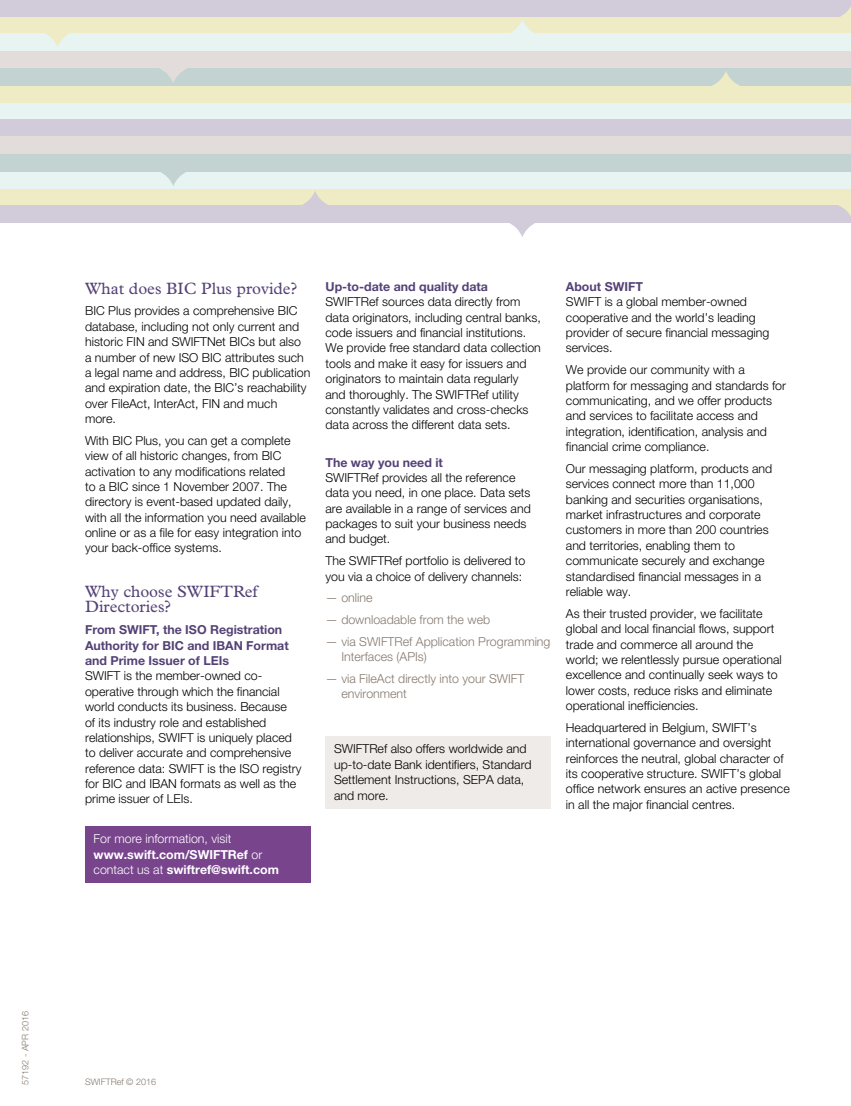
<style>
.page{position:relative;width:851px;height:1106px;background:#fff}
.page>*{position:absolute;margin:0;border:0;box-sizing:border-box;transform-origin:0 0}
._07__Key_benefits_ti{font:16.5px/15.8px "Plantin Std";color:#544276}
._09__Main_body_text{font:300 12.3px/15.3px "Helvetica Neue LT Std";color:#000}
._08__Level_1_heading{font:700 12.3px/15.3px "Helvetica Neue LT Std";color:#544276}
._09__Main_body_text-2{font:300 12.3px/15.3px "Helvetica Neue LT Std";color:#85796f}
._09__Main_body_text-3{font:700 12.3px/15.3px "Helvetica Neue LT Std";color:#fff}
._11__Copyright_main{font:300 9px "Helvetica Neue LT Std";color:#85796f}
.s1{font-weight:300}
</style>
<div class="page">
<div style="left:0;top:171px;width:850px;height:18px;background:#e7f4f2"></div>
<div style="left:0;top:189px;width:850px;height:16px;background:#eeebc5"></div>
<div style="left:0;top:103px;width:850px;height:17px;background:#e7f4f2"></div>
<div style="left:0;top:205px;width:850px;height:17px;background:#d1cbda"></div>
<div style="left:0;top:120px;width:850px;height:17px;background:#d1cbda"></div>
<div style="left:0;top:137px;width:850px;height:17px;background:#e2ddda"></div>
<div style="left:0;top:154px;width:850px;height:17px;background:#c3d3d1"></div>
<svg style="left:508px;top:208px;width:28px;height:29px"></svg>
<svg style="left:301px;top:190px;width:28px;height:30px"></svg>
<svg style="left:159px;top:157px;width:28px;height:29px"></svg>
<svg style="left:839px;top:205px;width:11px;height:10px"></svg>
<div style="left:0;top:86px;width:850px;height:17px;background:#eeebc5"></div>
<div style="left:0;top:0;width:850px;height:17px;background:#d1cbda"></div>
<div style="left:0;top:17px;width:850px;height:17px;background:#eeebc5"></div>
<div style="left:0;top:34px;width:850px;height:17px;background:#e7f4f2"></div>
<div style="left:0;top:51px;width:850px;height:17px;background:#e2ddda"></div>
<div style="left:0;top:68px;width:850px;height:18px;background:#c3d3d1"></div>
<svg style="left:159px;top:53px;width:28px;height:30px"></svg>
<svg style="left:508px;top:19px;width:28px;height:30px"></svg>
<svg style="left:711px;top:71px;width:29px;height:30px"></svg>
<svg style="left:43px;top:17px;width:29px;height:30px"></svg>
<svg style="left:840px;top:8px;width:10px;height:9px"></svg>
<div style="left:325px;top:736px;width:226px;height:72px;background:#eeebe8"></div>
<div style="left:85px;top:826px;width:225px;height:56px;background:#78448c"></div>
<p class="_11__Copyright_main" style="left:20px;top:1084px;width:75px;rotate:-90deg">57192 - APR 2016</p>
<p class="_07__Key_benefits_ti" style="left:85px;top:280px;width:213px">What does BIC Plus provide?</p>
<p class="_09__Main_body_text" style="left:85px;top:303px;width:227px">BIC Plus provides a comprehensive BIC database, including not only current and historic FIN and SWIFTNet BICs but also a number of new ISO BIC attributes such a legal name and address, BIC publication and expiration date, the BIC’s reachability over FileAct, InterAct, FIN and much more.</p>
<p class="_09__Main_body_text" style="left:85px;top:432px;width:222px">With BIC Plus, you can get a complete view of all historic changes, from BIC activation to any modifications related<br>to a BIC since 1 November 2007. The directory is event-based updated daily, with all the information you need available online or as a file for easy integration into your back-office systems.</p>
<p class="_07__Key_benefits_ti" style="left:85px;top:583px;width:174px">Why choose SWIFTRef<br>Directories?</p>
<p class="_08__Level_1_heading" style="left:85px;top:622px;width:205px">From SWIFT, the ISO Registration<br>Authority for BIC and IBAN Format and Prime Issuer of LEIs</p>
<p class="_09__Main_body_text" style="left:85px;top:668px;width:218px">SWIFT is the member-owned co&shy;operative through which the financial world conducts its business. Because<br>of its industry role and established relationships, SWIFT is uniquely placed to deliver accurate and comprehensive reference data: SWIFT is the ISO registry for BIC and IBAN formats as well as the prime issuer of LEIs.</p>
<p class="_09__Main_body_text-3" style="left:94px;top:831px;width:187px"><span class="s1">For more information, visit </span>www.swift.com/SWIFTRef <span class="s1">or contact us at</span> swiftref@swift.com</p>
<p class="_08__Level_1_heading" style="left:325px;top:279px;width:164px">Up-to-date and quality data</p>
<p class="_09__Main_body_text" style="left:325px;top:294px;width:217px">SWIFTRef sources data directly from data originators, including central banks, code issuers and financial institutions.<br>We provide free standard data collection tools and make it easy for issuers and originators to maintain data regularly and thoroughly. The SWIFTRef utility constantly validates and cross-checks data across the different data sets.</p>
<p class="_08__Level_1_heading" style="left:325px;top:454px;width:119px">The way you need it</p>
<p class="_09__Main_body_text" style="left:325px;top:469px;width:207px">SWIFTRef provides all the reference data you need, in one place. Data sets are available in a range of services and packages to suit your business needs and budget.</p>
<p class="_09__Main_body_text" style="left:325px;top:553px;width:201px">The SWIFTRef portfolio is delivered to you via a choice of delivery channels:</p>
<p class="_09__Main_body_text-2" style="left:325px;top:590px;width:48px">— online</p>
<p class="_09__Main_body_text-2" style="left:325px;top:612px;width:166px">— downloadable from the web</p>
<p class="_09__Main_body_text-2" style="left:341px;top:633px;width:211px;text-indent:-16px">— via SWIFTRef Application Programming<br>Interfaces (APIs)</p>
<p class="_09__Main_body_text-2" style="left:341px;top:670px;width:184px;text-indent:-16px">— via FileAct directly into your SWIFT environment</p>
<p class="_09__Main_body_text" style="left:334px;top:741px;width:199px">SWIFTRef also offers worldwide and up-to-date Bank identifiers, Standard<br>Settlement Instructions, SEPA data, and more.</p>
<p class="_08__Level_1_heading" style="left:566px;top:279px;width:78px">About SWIFT</p>
<p class="_09__Main_body_text" style="left:566px;top:294px;width:205px">SWIFT is a global member-owned cooperative and the world’s leading provider of secure financial messaging services.</p>
<p class="_09__Main_body_text" style="left:566px;top:362px;width:222px">We provide our community with a platform for messaging and standards for communicating, and we offer products and services to facilitate access and integration, identification, analysis and financial crime compliance.</p>
<p class="_09__Main_body_text" style="left:566px;top:460px;width:208px">Our messaging platform, products and services connect more than 11,000 banking and securities organisations, market infrastructures and corporate customers in more than 200 countries and territories, enabling them to communicate securely and exchange standardised financial messages in a reliable way.</p>
<p class="_09__Main_body_text" style="left:566px;top:605px;width:217px">As their trusted provider, we facilitate global and local financial flows, support trade and commerce all around the world; we relentlessly pursue operational excellence and continually seek ways to lower costs, reduce risks and eliminate operational inefficiencies.</p>
<p class="_09__Main_body_text" style="left:566px;top:719px;width:225px">Headquartered in Belgium, SWIFT’s international governance and oversight reinforces the neutral, global character of its cooperative structure. SWIFT’s global office network ensures an active presence in all the major financial centres.</p>
<p class="_11__Copyright_main" style="left:85px;top:1076px;width:72px">SWIFTRef © 2016</p>
</div>
